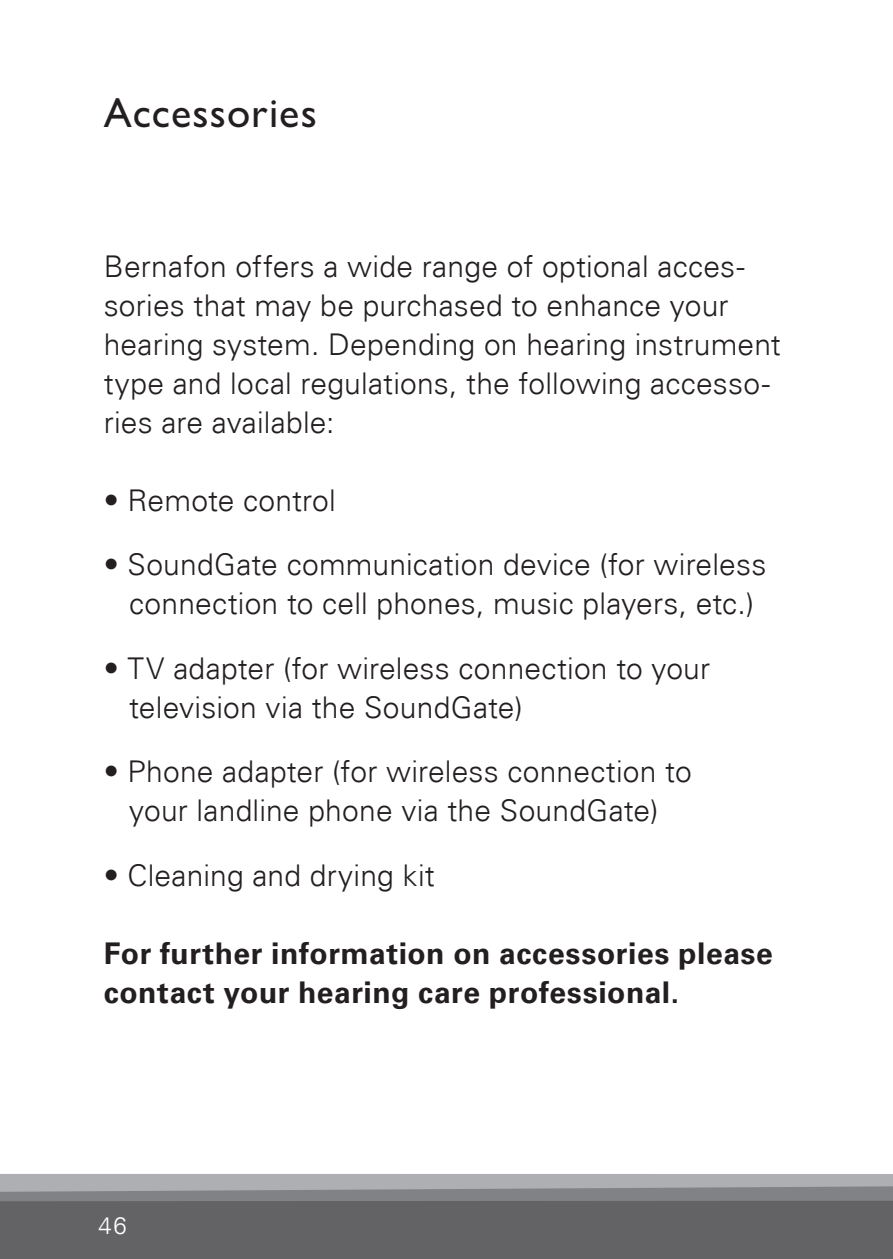
<style>
.page{position:relative;width:893px;height:1259px;background:#fff}
.page>*{position:absolute;margin:0;border:0;box-sizing:border-box;transform-origin:0 0}
.t1{font:500 42px "Gill Sans MT Pro";letter-spacing:.025em;color:#231f20}
.t2{font:300 30px/39px "Univers Com 45";letter-spacing:.005em;color:#231f20}
.t3{font:700 30px/39px "Univers Com 65";letter-spacing:.02em;color:#231f20}
.t4{font:300 24px "Univers Com 45";color:#fff}
</style>
<div class="page">
<div style="left:0;top:1174px;width:893px;height:85px;background:#aeafb3"></div>
<svg style="left:0;top:1186px;width:893px;height:14px;fill:#808285"></svg>
<div style="left:0;top:1200px;width:893px;height:59px;background:#636366"></div>
<h1 class="t1" style="left:104px;top:88px;width:215px">Accessories</h1>
<p class="t2" style="left:104px;top:247px;width:679px">Bernafon offers a wide range of optional acces&shy;sories that may be purchased to enhance your hearing system. Depending on hearing instrument type and local regulations, the following accesso&shy;ries are available:</p>
<p class="t2" style="left:104px;top:481px;width:234px">• Remote control</p>
<p class="t2" style="left:104px;top:545px;width:664px;text-align:center">• SoundGate communication device (for wireless connection to cell phones, music players, etc.)</p>
<p class="t2" style="left:129px;top:649px;width:582px;text-indent:-26px">• TV adapter (for wireless connection to your television via the SoundGate)</p>
<p class="t2" style="left:104px;top:752px;width:589px;text-align:center">• Phone adapter (for wireless connection to your landline phone via the SoundGate)</p>
<p class="t2" style="left:104px;top:856px;width:333px">• Cleaning and drying kit</p>
<p class="t3" style="left:104px;top:934px;width:671px">For further information on accessories please contact your hearing care professional.</p>
<p class="t4" style="left:99px;top:1210px;width:30px">46</p>
</div>
